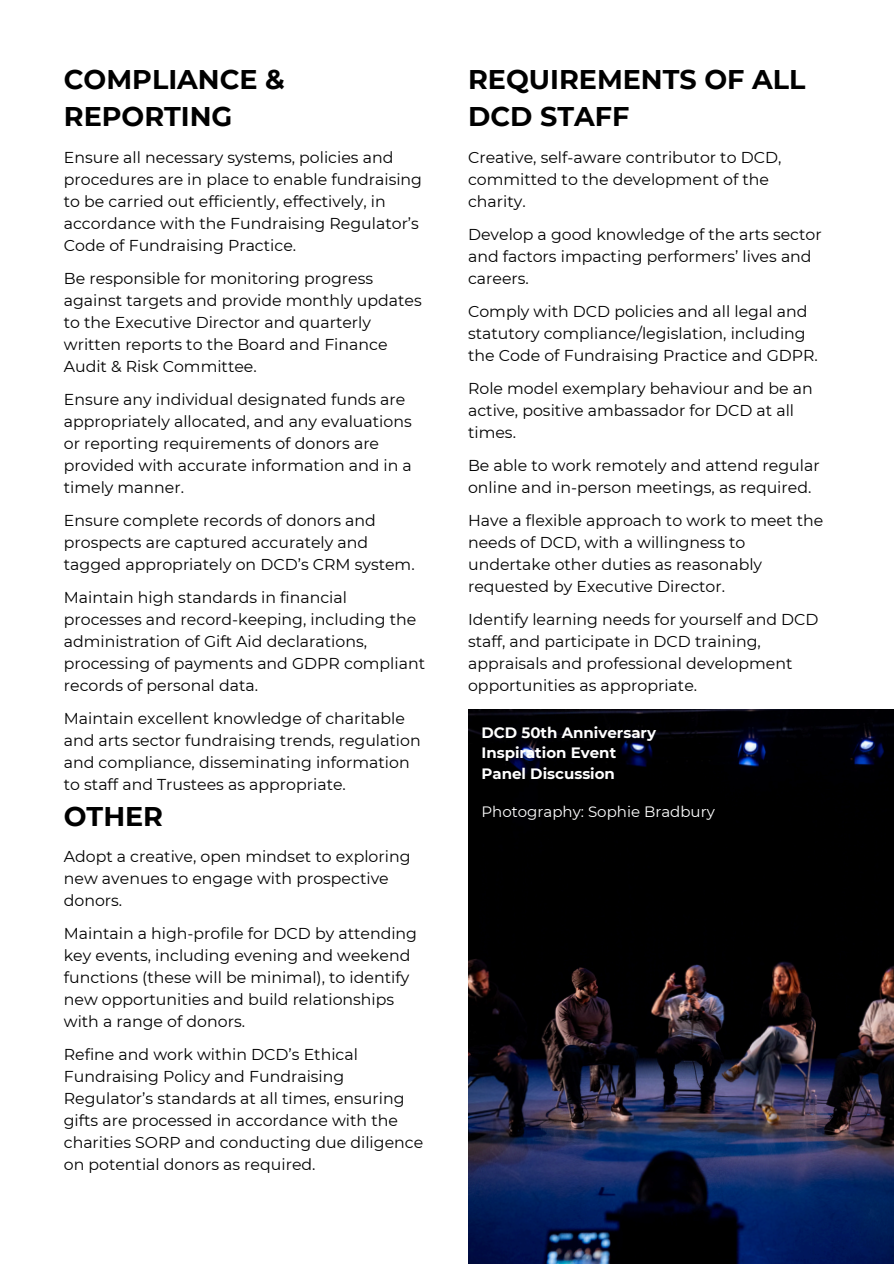
<style>
.page{position:relative;width:894px;height:1264px;background:#fff}
.page>*{position:absolute;margin:0;border:0;box-sizing:border-box;transform-origin:0 0}
.t1{font:700 27px/37px "Montserrat";color:#000}
.t2{font:15.75px/22px "Montserrat";color:#000}
.t3{font:700 15px/20.2px "Montserrat";color:#fff}
.t4{font:15px "Montserrat";color:#fff}
</style>
<div class="page">
<img style="left:468px;top:709px;width:425px;height:554px">
<h1 class="t1" style="left:64px;top:61px;width:222px">COMPLIANCE &amp;<br>REPORTING</h1>
<p class="t2" style="left:64px;top:146px;width:359px">Ensure all necessary systems, policies and procedures are in place to enable fundraising to be carried out efficiently, effectively, in accordance with the Fundraising Regulator’s Code of Fundraising Practice.</p>
<p class="t2" style="left:64px;top:267px;width:359px">Be responsible for monitoring progress against targets and provide monthly updates to the Executive Director and quarterly written reports to the Board and Finance Audit &amp; Risk Committee.</p>
<p class="t2" style="left:64px;top:388px;width:349px">Ensure any individual designated funds are appropriately allocated, and any evaluations or reporting requirements of donors are provided with accurate information and in a timely manner.</p>
<p class="t2" style="left:64px;top:509px;width:352px">Ensure complete records of donors and prospects are captured accurately and tagged appropriately on DCD’s CRM system.</p>
<p class="t2" style="left:64px;top:586px;width:362px">Maintain high standards in financial processes and record-keeping, including the administration of Gift Aid declarations, processing of payments and GDPR compliant records of personal data.</p>
<p class="t2" style="left:64px;top:707px;width:358px">Maintain excellent knowledge of charitable and arts sector fundraising trends, regulation and compliance, disseminating information to staff and Trustees as appropriate.</p>
<p class="t1" style="left:64px;top:797px;width:101px">OTHER</p>
<p class="t2" style="left:64px;top:845px;width:348px">Adopt a creative, open mindset to exploring new avenues to engage with prospective donors.</p>
<p class="t2" style="left:64px;top:922px;width:355px">Maintain a high-profile for DCD by attending key events, including evening and weekend functions (these will be minimal), to identify new opportunities and build relationships with a range of donors.</p>
<p class="t2" style="left:64px;top:1043px;width:361px">Refine and work within DCD’s Ethical Fundraising Policy and Fundraising Regulator’s standards at all times, ensuring gifts are processed in accordance with the charities SORP and conducting due diligence on potential donors as required.</p>
<h1 class="t1" style="left:468px;top:61px;width:339px">REQUIREMENTS OF ALL<br>DCD STAFF</h1>
<p class="t2" style="left:468px;top:146px;width:315px">Creative, self-aware contributor to DCD, committed to the development of the charity.</p>
<p class="t2" style="left:468px;top:223px;width:355px">Develop a good knowledge of the arts sector and factors impacting performers’ lives and careers.</p>
<p class="t2" style="left:468px;top:300px;width:351px">Comply with DCD policies and all legal and statutory compliance/legislation, including the Code of Fundraising Practice and GDPR.</p>
<h1 class="t2" style="left:468px;top:377px;width:346px">Role model exemplary behaviour and be an active, positive ambassador for DCD at all times.</h1>
<p class="t2" style="left:468px;top:454px;width:353px">Be able to work remotely and attend regular online and in-person meetings, as required.</p>
<p class="t2" style="left:468px;top:509px;width:356px">Have a flexible approach to work to meet the needs of DCD, with a willingness to undertake other duties as reasonably requested by Executive Director.</p>
<p class="t2" style="left:468px;top:608px;width:352px">Identify learning needs for yourself and DCD staff, and participate in DCD training, appraisals and professional development opportunities as appropriate.</p>
<p class="t3" style="left:481px;top:722px;width:176px">DCD 50th Anniversary<br>Inspiration Event<br>Panel Discussion</p>
<h2 class="t4" style="left:481px;top:802px;width:235px">Photography: Sophie Bradbury</h2>
</div>
